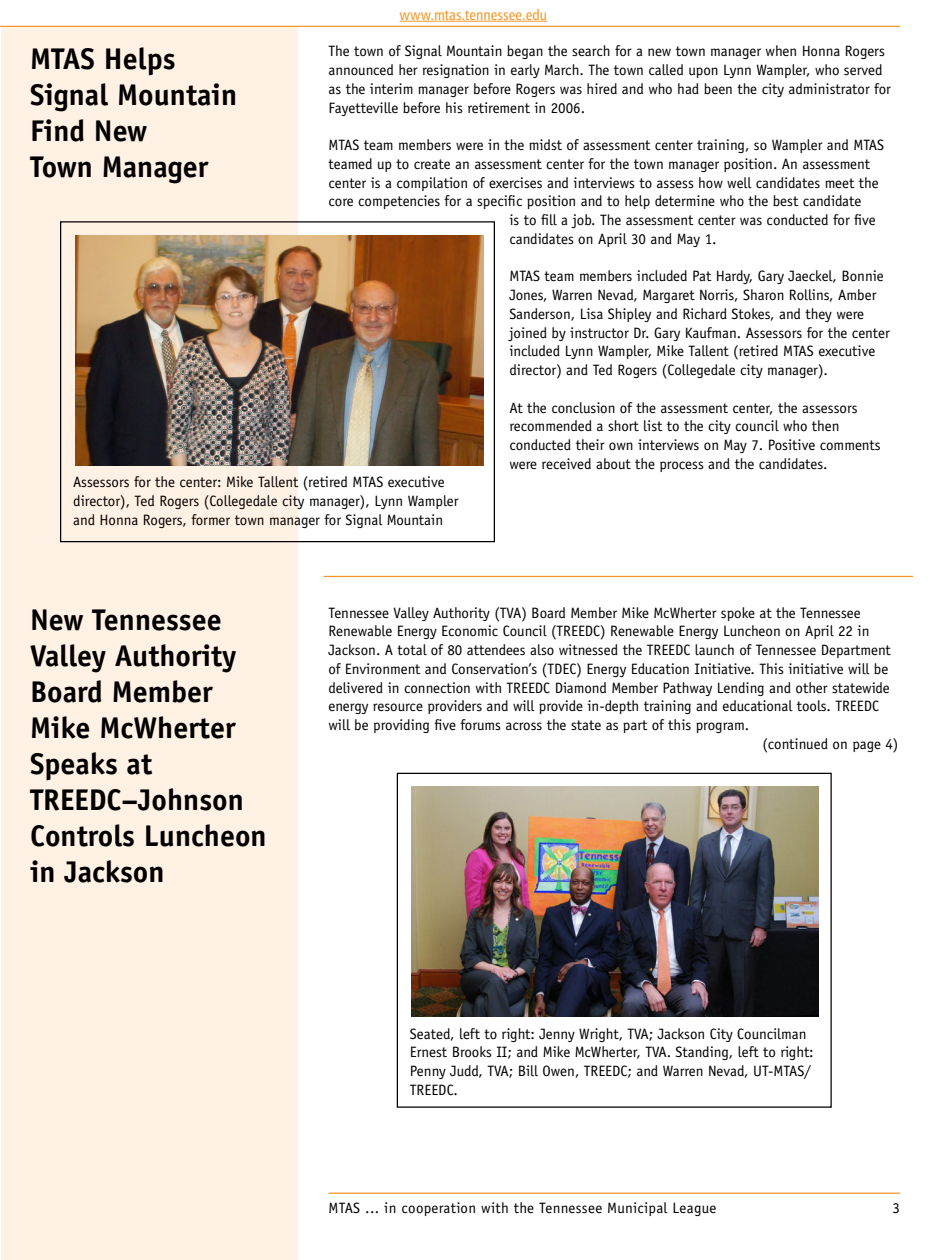
<style>
.page{position:relative;width:945px;height:1260px;background:#fff}
.page>*{position:absolute;margin:0;border:0;box-sizing:border-box;transform-origin:0 0}
.t1{font:700 30px/36px "Officina Sans";color:#000}
.t2{font:15px/18.8px "Officina Sans";color:#000}
.t3{font:15px "Officina Sans";letter-spacing:.02em;color:#000}
.t4{font:15px "Humanist 777 BT Roman Condensed B";color:#f89728}
</style>
<div class="page">
<div style="left:1px;top:27px;width:297px;height:1233px;background:#fff1e3"></div>
<hr style="left:328px;top:1193px;width:572px;height:1px;background:#f89728">
<hr style="left:0;top:26px;width:900px;height:1px;background:#f89728">
<hr style="left:400px;top:21px;width:147px;height:1px;background:#f89728">
<div style="left:397px;top:773px;width:435px;height:335px;border:1px solid #000"></div>
<img style="left:412px;top:787px;width:407px;height:230px">
<div style="left:60px;top:221px;width:435px;height:321px;border:1px solid #000"></div>
<img style="left:75px;top:235px;width:409px;height:230px">
<hr style="left:323px;top:576px;width:590px;height:1px;background:#f89728">
<p class="t4" style="left:400px;top:5px;width:149px">www.mtas.tennessee.edu</p>
<h1 class="t1" style="left:30px;top:40px;width:209px">MTAS Helps<br>Signal Mountain<br>Find New<br>Town Manager</h1>
<p class="t2" style="left:328px;top:42px;width:564px">The town of Signal Mountain began the search for a new town manager when Honna Rogers announced her resignation in early March. The town called upon Lynn Wampler, who served as the interim manager before Rogers was hired and who had been the city administrator for Fayetteville before his retirement in 2006.</p>
<p class="t2" style="left:328px;top:136px;width:557px">MTAS team members were in the midst of assessment center training, so Wampler and MTAS</p>
<p class="t2" style="left:328px;top:154px;width:543px">teamed up to create an assessment center for the town manager position. An assessment</p>
<p class="t2" style="left:328px;top:173px;width:552px">center is a compilation of exercises and interviews to assess how well candidates meet the</p>
<p class="t2" style="left:328px;top:192px;width:534px">core competencies for a specific position and to help determine who the best candidate</p>
<p class="t2" style="left:509px;top:211px;width:368px">is to fill a job. The assessment center was conducted for five</p>
<p class="t2" style="left:509px;top:229px;width:209px">candidates on April 30 and May 1.</p>
<p class="t2" style="left:509px;top:267px;width:382px">MTAS team members included Pat Hardy, Gary Jaeckel, Bonnie Jones, Warren Nevad, Margaret Norris, Sharon Rollins, Amber Sanderson, Lisa Shipley and Richard Stokes, and they were joined by instructor Dr. Gary Kaufman. Assessors for the center included Lynn Wampler, Mike Tallent (retired MTAS executive director) and Ted Rogers (Collegedale city manager).</p>
<p class="t2" style="left:509px;top:398px;width:373px">At the conclusion of the assessment center, the assessors recommended a short list to the city council who then conducted their own interviews on May 7. Positive comments were received about the process and the candidates.</p>
<p class="t2" style="left:73px;top:473px;width:387px">Assessors for the center: Mike Tallent (retired MTAS executive director), Ted Rogers (Collegedale city manager), Lynn Wampler and Honna Rogers, former town manager for Signal Mountain</p>
<h1 class="t1" style="left:30px;top:601px;width:238px">New Tennessee<br>Valley Authority<br>Board Member<br>Mike McWherter<br>Speaks at<br>TREEDC–Johnson<br>Controls Luncheon in Jackson</h1>
<p class="t2" style="left:328px;top:603px;width:534px">Tennessee Valley Authority (TVA) Board Member Mike McWherter spoke at the Tennessee</p>
<p class="t2" style="left:328px;top:622px;width:542px">Renewable Energy Economic Council (TREEDC) Renewable Energy Luncheon on April 22 in</p>
<p class="t2" style="left:328px;top:641px;width:564px">Jackson. A total of 80 attendees also witnessed the TREEDC launch of Tennessee Department</p>
<p class="t2" style="left:328px;top:659px;width:561px">of Environment and Conservation’s (TDEC) Energy Education Initiative. This initiative will be</p>
<p class="t2" style="left:328px;top:678px;width:563px">delivered in connection with TREEDC Diamond Member Pathway Lending and other statewide</p>
<p class="t2" style="left:328px;top:697px;width:552px">energy resource providers and will provide in-depth training and educational tools. TREEDC</p>
<p class="t2" style="left:328px;top:716px;width:422px">will be providing five forums across the state as part of this program.</p>
<p class="t2" style="left:762px;top:734px;width:138px">(continued on page 4)</p>
<p class="t2" style="left:410px;top:1024px;width:405px">Seated, left to right: Jenny Wright, TVA; Jackson City Councilman Ernest Brooks II; and Mike McWherter, TVA. Standing, left to right:<br>Penny Judd, TVA; Bill Owen, TREEDC; and Warren Nevad, UT-MTAS/ TREEDC.</p>
<p class="t3" style="left:328px;top:1199px;width:390px">MTAS ... in cooperation with the Tennessee Municipal League</p>
<p class="t2" style="left:892px;top:1198px;width:9px">3</p>
</div>
